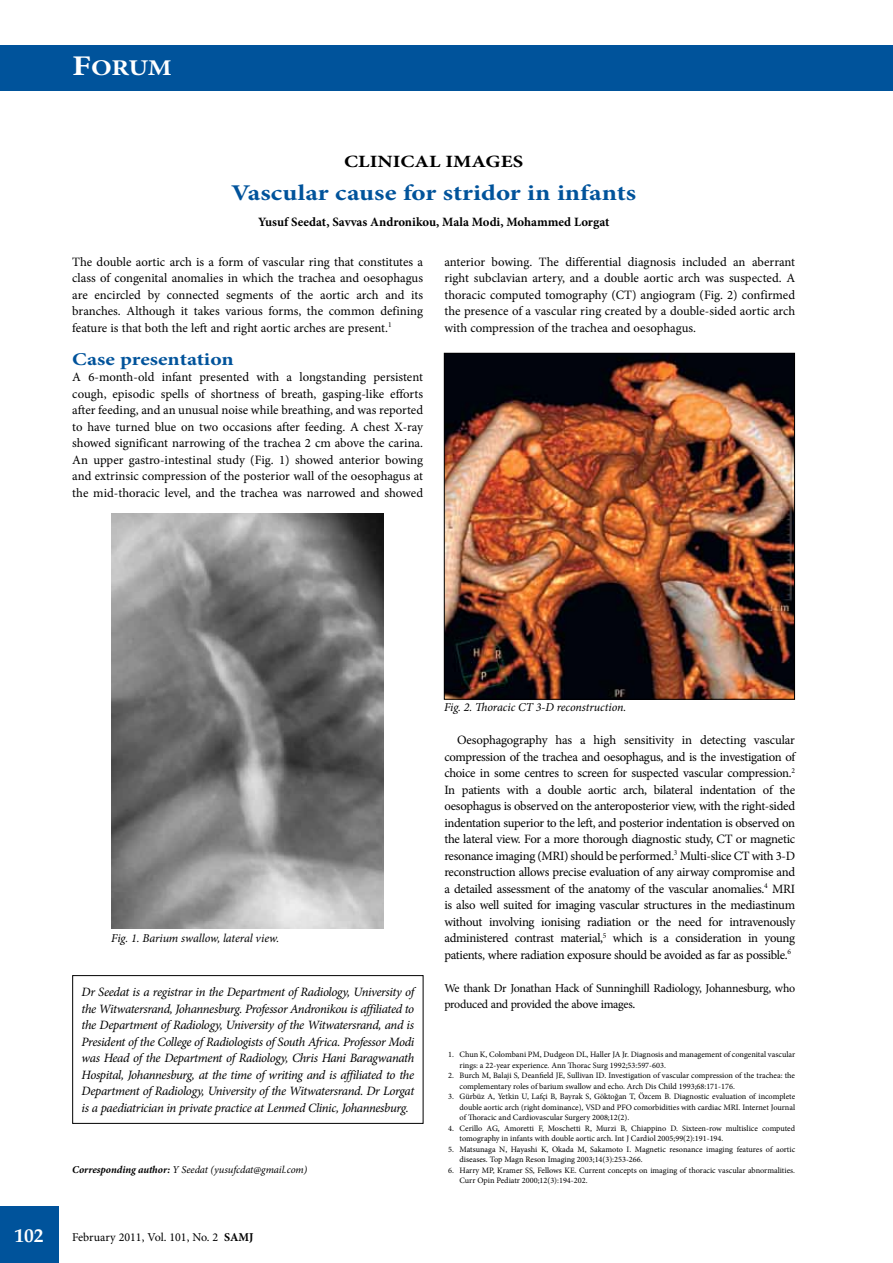
<style>
.page{position:relative;width:893px;height:1263px;background:#fff}
.page>*{position:absolute;margin:0;border:0;box-sizing:border-box;transform-origin:0 0}
.t1{font:700 22.5px "Minion Pro";color:#00539b;scale:1.2 1}
.t2{font:700 22.5px "Minion Pro";color:#fff;scale:1.2 1}
.t3{font:700 19.5px "Minion Pro";color:#fff}
.t4{font:700 18px "Minion Pro";letter-spacing:-.005em;color:#00539b;scale:1.2 1}
.t5{font:700 17.25px "Minion Pro";color:#000;scale:1.2 1}
.t6{font:12.75px/16.5px "Minion Pro";letter-spacing:-.005em;color:#000;text-align:justify}
.t7{font:italic 12.75px/16.5px "Minion Pro";letter-spacing:-.03em;color:#000;text-align:justify}
.t8{font:700 12.75px "Minion Pro";color:#000}
.t9{font:12px/16.5px "Minion Pro";letter-spacing:-.02em;color:#000}
.t10{font:italic 12px "Minion Pro";letter-spacing:-.01em;color:#000}
.t11{font:12px "Minion Pro";color:#000}
.t12{font:italic 10.5px "Minion Pro";letter-spacing:-.005em;color:#000}
.t13{font:8.25px/10.5px "Minion Pro";color:#000}
.s1{font-size:28.5px}
.s2{font-weight:700}
.s3{font-size:12.75px}
</style>
<div class="page">
<div style="left:0;top:1206px;width:59px;height:57px;background:#00539b"></div>
<div style="left:0;top:45px;width:893px;height:45px;background:#00539b"></div>
<div style="left:72px;top:975px;width:351px;height:149px;border:1px solid #000"></div>
<img style="left:111px;top:513px;width:273px;height:415px">
<img style="left:446px;top:355px;width:347px;height:342px">
<div style="left:444px;top:353px;width:351px;height:346px;border:1px solid #000"></div>
<h1 class="t2" style="left:72px;top:52px;width:84px"><span class="s1">F</span>ORUM</h1>
<h3 class="t5" style="left:344px;top:149px;width:151px">CLINICAL IMAGES</h3>
<h1 class="t1" style="left:231px;top:176px;width:339px">Vascular cause for stridor in infants</h1>
<p class="t8" style="left:258px;top:213px;width:353px">Yusuf Seedat, Savvas Andronikou, Mala Modi, Mohammed Lorgat</p>
<p class="t6" style="left:72px;top:253px;width:352px">The double aortic arch is a form of vascular ring that constitutes a class of congenital anomalies in which the trachea and oesophagus are encircled by connected segments of the aortic arch and its branches. Although it takes various forms, the common defining feature is that both the left and right aortic arches are present.<sup>1</sup></p>
<h3 class="t4" style="left:72px;top:346px;width:136px">Case presentation</h3>
<p class="t6" style="left:72px;top:369px;width:352px">A 6-month-old infant presented with a longstanding persistent cough, episodic spells of shortness of breath, gasping-like efforts after feeding, and an unusual noise while breathing, and was reported to have turned blue on two occasions after feeding. A chest X-ray showed significant narrowing of the trachea 2 cm above the carina.<br>An upper gastro-intestinal study (Fig. 1) showed anterior bowing and extrinsic compression of the posterior wall of the oesophagus at the mid-thoracic level, and the trachea was narrowed and showed</p>
<p class="t6" style="left:444px;top:253px;width:352px">anterior bowing. The differential diagnosis included an aberrant right subclavian artery, and a double aortic arch was suspected. A thoracic computed tomography (CT) angiogram (Fig. 2) confirmed the presence of a vascular ring created by a double-sided aortic arch with compression of the trachea and oesophagus.</p>
<p class="t10" style="left:111px;top:930px;width:170px">Fig. 1. Barium swallow, lateral view.</p>
<p class="t7" style="left:82px;top:984px;width:334px">Dr Seedat is a registrar in the Department of Radiology, University of the Witwatersrand, Johannesburg. Professor Andronikou is affiliated to the Department of Radiology, University of the Witwatersrand, and is President of the College of Radiologists of South Africa. Professor Modi was Head of the Department of Radiology, Chris Hani Baragwanath Hospital, Johannesburg, at the time of writing and is affiliated to the Department of Radiology, University of the Witwatersrand. Dr Lorgat is a paediatrician in private practice at Lenmed Clinic, Johannesburg.</p>
<p class="t12" style="left:72px;top:1163px;width:236px"><span class="s2">Corresponding author:</span> Y Seedat (yusufcdat@gmail.com)</p>
<h2 class="t3" style="left:14px;top:1222px;width:31px">102</h2>
<p class="t11" style="left:72px;top:1229px;width:183px">February 2011, Vol. 101, No. 2 <span class="s2">SAMJ</span></p>
<p class="t10" style="left:444px;top:699px;width:184px">Fig. 2. Thoracic CT 3-D reconstruction.</p>
<p class="t6" style="left:444px;top:732px;width:352px;text-indent:13px">Oesophagography has a high sensitivity in detecting vascular compression of the trachea and oesophagus, and is the investigation of choice in some centres to screen for suspected vascular compression.<sup>2<br></sup>In patients with a double aortic arch, bilateral indentation of the oesophagus is observed on the anteroposterior view, with the right-sided indentation superior to the left, and posterior indentation is observed on the lateral view. For a more thorough diagnostic study, CT or magnetic resonance imaging (MRI) should be performed.<sup>3</sup> Multi-slice CT with 3-D reconstruction allows precise evaluation of any airway compromise and a detailed assessment of the anatomy of the vascular anomalies.<sup>4</sup> MRI is also well suited for imaging vascular structures in the mediastinum without involving ionising radiation or the need for intravenously administered contrast material,<sup>5</sup> which is a consideration in young patients, where radiation exposure should be avoided as far as possible.<sup>6</sup></p>
<p class="t9" style="left:444px;top:980px;width:352px">We thank Dr Jonathan Hack of Sunninghill Radiology, Johannesburg, who produced and provided the above images<span class="s3">.</span></p>
<p class="t13" style="left:460px;top:1049px;width:337px;text-indent:-11px">1. Chun K, Colombani PM, Dudgeon DL, Haller JA Jr. Diagnosis and management of congenital vascular rings: a 22-year experience. Ann Thorac Surg 1992;53:597-603.</p>
<p class="t13" style="left:460px;top:1070px;width:337px;text-indent:-11px">2. Burch M, Balaji S, Deanfield JE, Sullivan ID. Investigation of vascular compression of the trachea: the complementary roles of barium swallow and echo. Arch Dis Child 1993;68:171-176.</p>
<p class="t13" style="left:460px;top:1091px;width:337px;text-align:justify;text-indent:-11px">3. Gürbüz A, Yetkin U, Lafçi B, Bayrak S, Göktoğan T, Özcem B. Diagnostic evaluation of incomplete double aortic arch (right dominance), VSD and PFO comorbidities with cardiac MRI. Internet Journal of Thoracic and Cardiovascular Surgery 2008;12(2).</p>
<p class="t13" style="left:460px;top:1123px;width:337px;text-indent:-11px">4. Cerillo AG, Amoretti F, Moschetti R, Murzi B, Chiappino D. Sixteen-row multislice computed tomography in infants with double aortic arch. Int J Cardiol 2005;99(2):191-194.</p>
<p class="t13" style="left:460px;top:1144px;width:337px;text-indent:-11px">5. Matsunaga N, Hayashi K, Okada M, Sakamoto I. Magnetic resonance imaging features of aortic diseases. Top Magn Reson Imaging 2003;14(3):253-266.</p>
<p class="t13" style="left:460px;top:1165px;width:337px;text-indent:-11px">6. Harry MP, Kramer SS, Fellows KE. Current concepts on imaging of thoracic vascular abnormalities.<br>Curr Opin Pediatr 2000;12(3):194-202.</p>
</div>
